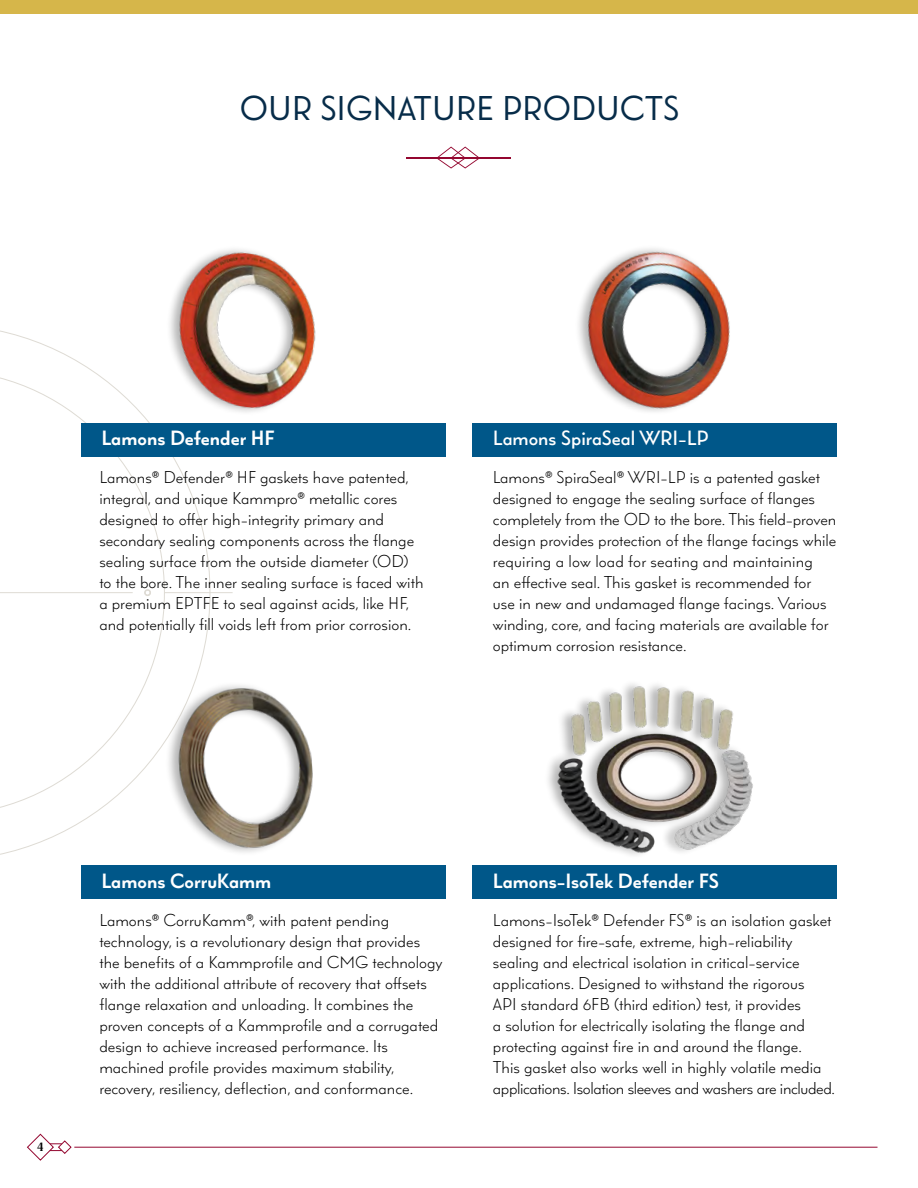
<style>
.page{position:relative;width:918px;height:1188px;background:#fff}
.page>*{position:absolute;margin:0;border:0;box-sizing:border-box;transform-origin:0 0}
.t1{font:30px "Wright Roman";color:#072c49}
.t2{font:700 18px "Wright Roman";color:#fff}
.t3{font:600 18px "Wright Roman";color:#fff}
.t4{font:300 15px/21px "Wright Roman";color:#000}
.t5{font:12px "Aureata";color:#000}
</style>
<div class="page">
<svg style="left:0;top:330px;width:211px;height:525px"></svg>
<svg style="left:0;top:589px;width:233px;height:7px"></svg>
<img style="left:165px;top:249px;width:151px;height:170px">
<img style="left:578px;top:248px;width:152px;height:164px">
<div style="left:165px;top:680px;width:150px;height:176px;background:#000;opacity:.3"></div>
<img style="left:172px;top:682px;width:143px;height:174px">
<img style="left:552px;top:683px;width:201px;height:172px">
<svg style="left:437px;top:147px;width:42px;height:22px"></svg>
<hr style="left:406px;top:157px;width:104px;height:2px;background:#940730">
<div style="left:0;top:0;width:918px;height:14px;background:#d6b64a"></div>
<div style="left:81px;top:423px;width:365px;height:34px;background:#005789"></div>
<div style="left:81px;top:865px;width:365px;height:34px;background:#005789"></div>
<div style="left:472px;top:423px;width:365px;height:34px;background:#005789"></div>
<div style="left:472px;top:865px;width:365px;height:34px;background:#005789"></div>
<hr style="left:74px;top:1147px;width:804px;height:1px;background:#940730">
<svg style="left:27px;top:1133px;width:45px;height:28px"></svg>
<h1 class="t1" style="left:240px;top:86px;width:441px">OUR SIGNATURE PRODUCTS</h1>
<p class="t2" style="left:101px;top:425px;width:175px">Lamons Defender HF</p>
<p class="t4" style="left:99px;top:467px;width:326px">Lamons® Defender® HF gaskets have patented, integral, and unique Kammpro® metallic cores designed to offer high-integrity primary and secondary sealing components across the flange sealing surface from the outside diameter (OD) to the bore. The inner sealing surface is faced with a premium EPTFE to seal against acids, like HF, and potentially fill voids left from prior corrosion.</p>
<p class="t3" style="left:493px;top:425px;width:217px">Lamons SpiraSeal WRI-LP</p>
<p class="t4" style="left:493px;top:467px;width:345px">Lamons® SpiraSeal® WRI-LP is a patented gasket designed to engage the sealing surface of flanges completely from the OD to the bore. This field-proven design provides protection of the flange facings while requiring a low load for seating and maintaining<br>an effective seal. This gasket is recommended for use in new and undamaged flange facings. Various winding, core, and facing materials are available for optimum corrosion resistance.</p>
<p class="t5" style="left:37px;top:1140px;width:8px">4</p>
<p class="t2" style="left:101px;top:867px;width:171px">Lamons CorruKamm</p>
<p class="t4" style="left:99px;top:909px;width:345px">Lamons® CorruKamm®, with patent pending technology, is a revolutionary design that provides the benefits of a Kammprofile and CMG technology with the additional attribute of recovery that offsets flange relaxation and unloading. It combines the proven concepts of a Kammprofile and a corrugated design to achieve increased performance. Its machined profile provides maximum stability, recovery, resiliency, deflection, and conformance.</p>
<p class="t2" style="left:493px;top:867px;width:228px">Lamons-IsoTek Defender FS</p>
<p class="t4" style="left:493px;top:909px;width:344px">Lamons-IsoTek® Defender FS® is an isolation gasket designed for fire-safe, extreme, high-reliability sealing and electrical isolation in critical-service applications. Designed to withstand the rigorous<br>API standard 6FB (third edition) test, it provides<br>a solution for electrically isolating the flange and protecting against fire in and around the flange.<br>This gasket also works well in highly volatile media applications. Isolation sleeves and washers are included.</p>
</div>
